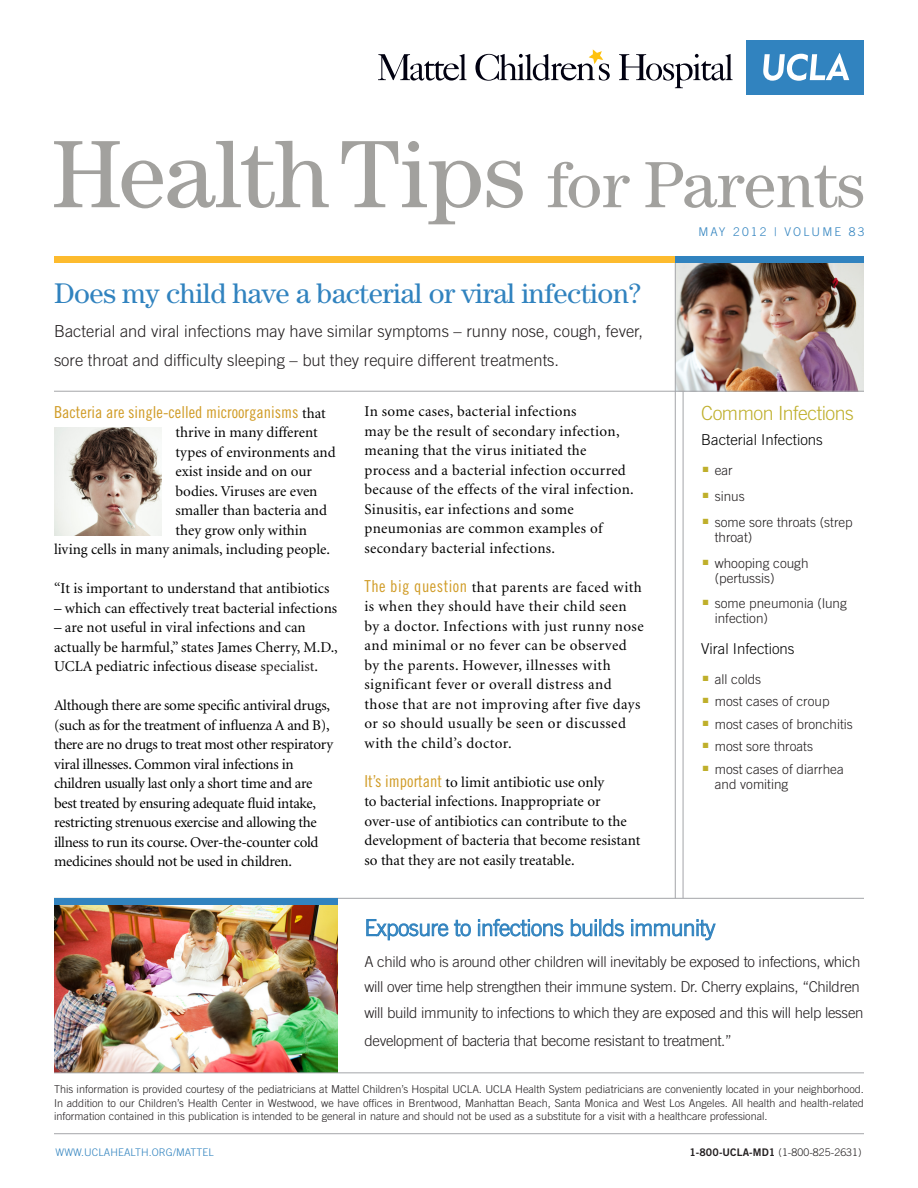
<style>
.page{position:relative;width:918px;height:1188px;background:#fff}
.page>*{position:absolute;margin:0;border:0;box-sizing:border-box;transform-origin:0 0}
.t1{font:99px "Century Book ITC";letter-spacing:-.025em;color:#a2a19e}
.t2{font:28.5px "Century";letter-spacing:-.015em;color:#3183bf}
.t3{font:300 22.5px "Trade Gothic";letter-spacing:-.02em;color:#3183bf}
.sidebar_bodygraphsty{font:300 19.5px "Trade Gothic";letter-spacing:-.025em;color:#bfaf2b}
.t4{font:300 16.5px/28.5px "Trade Gothic";color:#231f20}
.t5{font:16.5px "Trade Gothic Cond Eighteen";color:#d09b25}
.t6{font:15px/19.5px "Minion";color:#000}
.t7{font:15px/19.5px "Minion";letter-spacing:-.02em;color:#000}
.t8{font:15px/19.5px "Minion";letter-spacing:.03em;color:#000}
.t9{font:300 15px/25.5px "Trade Gothic";letter-spacing:-.02em;color:#231f20}
.t10{font:15px/19.5px "Minion";letter-spacing:.02em;color:#000}
.t11{font:300 15px "Trade Gothic";color:#000}
.sidebar_bodygraphsty-2{font:300 13.5px/15px "Trade Gothic";color:#231f20}
.t12{font:300 12px "Trade Gothic";letter-spacing:.18em;color:#3183bf}
.t13{font:300 10.8px/13.5px "Trade Gothic";color:#231f20;text-align:justify}
.t14{font:300 10.5px "Trade Gothic";letter-spacing:.01em;color:#231f20}
.t15{font:300 10.5px "Trade Gothic";letter-spacing:.01em;color:#3183bf}
.s1{font-size:67.5px}
.s2{font-family:"Minion";font-size:15px;color:#000}
.s3{color:#231f20}
.s4{font-family:"Trade Gothic Cond Eighteen";font-size:16.5px;color:#d09b25}
.s5{font-family:"Trade Gothic Bold Two";font-weight:400}
</style>
<div class="page">
<div style="left:54px;top:256px;width:621px;height:7px;background:#fdbb2e"></div>
<img style="left:676px;top:263px;width:188px;height:128px">
<img style="left:54px;top:904px;width:284px;height:169px">
<hr style="left:675px;top:263px;width:1px;height:635px;background:#a4a5a9">
<hr style="left:683px;top:392px;width:1px;height:506px;background:#a4a5a9">
<hr style="left:54px;top:391px;width:810px;height:1px;background:#a4a5a9">
<hr style="left:54px;top:1133px;width:810px;height:1px;background:#a4a5a9">
<hr style="left:54px;top:1073px;width:810px;height:1px;background:#a4a5a9">
<hr style="left:54px;top:898px;width:810px;height:1px;background:#a4a5a9">
<svg style="left:366px;top:919px;width:105px;height:21px"></svg>
<svg style="left:478px;top:919px;width:86px;height:18px"></svg>
<svg style="left:571px;top:919px;width:53px;height:18px"></svg>
<svg style="left:631px;top:919px;width:85px;height:21px"></svg>
<img style="left:54px;top:428px;width:108px;height:108px">
<div style="left:54px;top:898px;width:284px;height:6px;background:#3183bf"></div>
<div style="left:675px;top:256px;width:189px;height:7px;background:#3183bf"></div>
<div style="left:746px;top:40px;width:118px;height:55px;background:#3183bf"></div>
<svg style="left:763px;top:53px;width:86px;height:28px"></svg>
<svg style="left:378px;top:54px;width:89px;height:27px"></svg>
<svg style="left:475px;top:50px;width:135px;height:31px"></svg>
<svg style="left:619px;top:54px;width:114px;height:34px"></svg>
<p class="t1" style="left:51px;top:117px;width:817px">Health Tips <span class="s1">for Parents</span></p>
<p class="t12" style="left:698px;top:224px;width:167px">MAY 2012 | VOLUME 83</p>
<p class="t2" style="left:54px;top:277px;width:589px">Does my child have a bacterial or viral infection?</p>
<p class="t4" style="left:54px;top:317px;width:591px">Bacterial and viral infections may have similar symptoms – runny nose, cough, fever, sore throat and difficulty sleeping – but they require different treatments.</p>
<p class="t5" style="left:54px;top:402px;width:273px">Bacteria are single-celled microorganisms <span class="s2">that</span></p>
<p class="t6" style="left:176px;top:423px;width:144px">thrive in many different</p>
<p class="t6" style="left:176px;top:443px;width:162px">types of environments and</p>
<p class="t6" style="left:176px;top:462px;width:138px">exist inside and on our</p>
<p class="t6" style="left:176px;top:482px;width:143px">bodies. Viruses are even</p>
<p class="t6" style="left:176px;top:501px;width:153px">smaller than bacteria and</p>
<p class="t6" style="left:176px;top:521px;width:133px">they grow only within</p>
<p class="t6" style="left:54px;top:540px;width:278px">living cells in many animals, including people.</p>
<p class="t6" style="left:54px;top:579px;width:277px">“It is important to understand that antibiotics</p>
<p class="t6" style="left:54px;top:599px;width:285px">– which can effectively treat bacterial infections</p>
<p class="t6" style="left:54px;top:618px;width:285px">– are not useful in viral infections and can actually be harmful,” states James Cherry, M.D.,<br>UCLA pediatric infectious disease <span class="s3">specialist</span>.</p>
<p class="t7" style="left:54px;top:696px;width:281px">Although there are some specific antiviral drugs, (such as for the treatment of influenza A and B), there are no drugs to treat most other respiratory viral illnesses. Common viral infections in children usually last only a short time and are best treated by ensuring adequate fluid intake, restricting strenuous exercise and allowing the illness to run its course. Over-the-counter cold medicines should not be used in children.</p>
<p class="t10" style="left:364px;top:402px;width:271px">In some cases, bacterial infections<br>may be the result of secondary infection, meaning that the virus initiated the process and a bacterial infection occurred because of the effects of the viral infection.<br>Sinusitis, ear infections and some pneumonias are common examples of secondary bacterial infections.</p>
<p class="t8" style="left:364px;top:578px;width:281px"><span class="s4">The big question</span> that parents are faced with is when they should have their child seen by a doctor. Infections with just runny nose and minimal or no fever can be observed by the parents. However, illnesses with significant fever or overall distress and those that are not improving after five days or so should usually be seen or discussed with the child’s doctor.</p>
<p class="t6" style="left:364px;top:773px;width:278px"><span class="s4">It’s important</span> to limit antibiotic use only<br>to bacterial infections. Inappropriate or over-use of antibiotics can contribute to the development of bacteria that become resistant so that they are not easily treatable.</p>
<p class="sidebar_bodygraphsty" style="left:701px;top:402px;width:154px">Common Infections</p>
<p class="t11" style="left:701px;top:431px;width:123px">Bacterial Infections</p>
<p class="sidebar_bodygraphsty-2" style="left:703px;top:463px;width:31px"><sup>■</sup> ear</p>
<p class="sidebar_bodygraphsty-2" style="left:703px;top:489px;width:43px"><sup>■</sup> sinus</p>
<p class="sidebar_bodygraphsty-2" style="left:715px;top:514px;width:139px;text-indent:-12px"><sup>■</sup> some sore throats (strep throat)</p>
<p class="sidebar_bodygraphsty-2" style="left:715px;top:555px;width:95px;text-indent:-12px"><sup>■</sup> whooping cough (pertussis)</p>
<p class="sidebar_bodygraphsty-2" style="left:715px;top:596px;width:134px;text-indent:-12px"><sup>■</sup> some pneumonia (lung infection)</p>
<p class="t11" style="left:701px;top:640px;width:95px">Viral Infections</p>
<p class="sidebar_bodygraphsty-2" style="left:703px;top:671px;width:60px"><sup>■</sup> all colds</p>
<p class="sidebar_bodygraphsty-2" style="left:703px;top:694px;width:128px"><sup>■</sup> most cases of croup</p>
<p class="sidebar_bodygraphsty-2" style="left:703px;top:716px;width:151px"><sup>■</sup> most cases of bronchitis</p>
<p class="sidebar_bodygraphsty-2" style="left:703px;top:739px;width:112px"><sup>■</sup> most sore throats</p>
<p class="sidebar_bodygraphsty-2" style="left:715px;top:762px;width:130px;text-indent:-12px"><sup>■</sup> most cases of diarrhea and vomiting</p>
<p class="t3" style="left:364px;top:914px;width:352px">Exposure to infections builds immunity</p>
<p class="t9" style="left:364px;top:948px;width:501px">A child who is around other children will inevitably be exposed to infections, which will over time help strengthen their immune system. Dr. Cherry explains, “Children will build immunity to infections to which they are exposed and this will help lessen</p>
<p class="t9" style="left:364px;top:1028px;width:369px">development of bacteria that become resistant to treatment.”</p>
<p class="t13" style="left:54px;top:1082px;width:811px">This information is provided courtesy of the pediatricians at Mattel Children’s Hospital UCLA. UCLA Health System pediatricians are conveniently located in your neighborhood.<br>In addition to our Children’s Health Center in Westwood, we have offices in Brentwood, Manhattan Beach, Santa Monica and West Los Angeles. All health and health-related information contained in this publication is intended to be general in nature and should not be used as a substitute for a visit with a healthcare professional.</p>
<p class="t15" style="left:56px;top:1146px;width:160px">WWW.UCLAHEALTH.ORG/MATTEL</p>
<p class="t14" style="left:689px;top:1146px;width:174px"><span class="s5">1-800-UCLA-MD1</span> (1-800-825-2631)</p>
</div>
